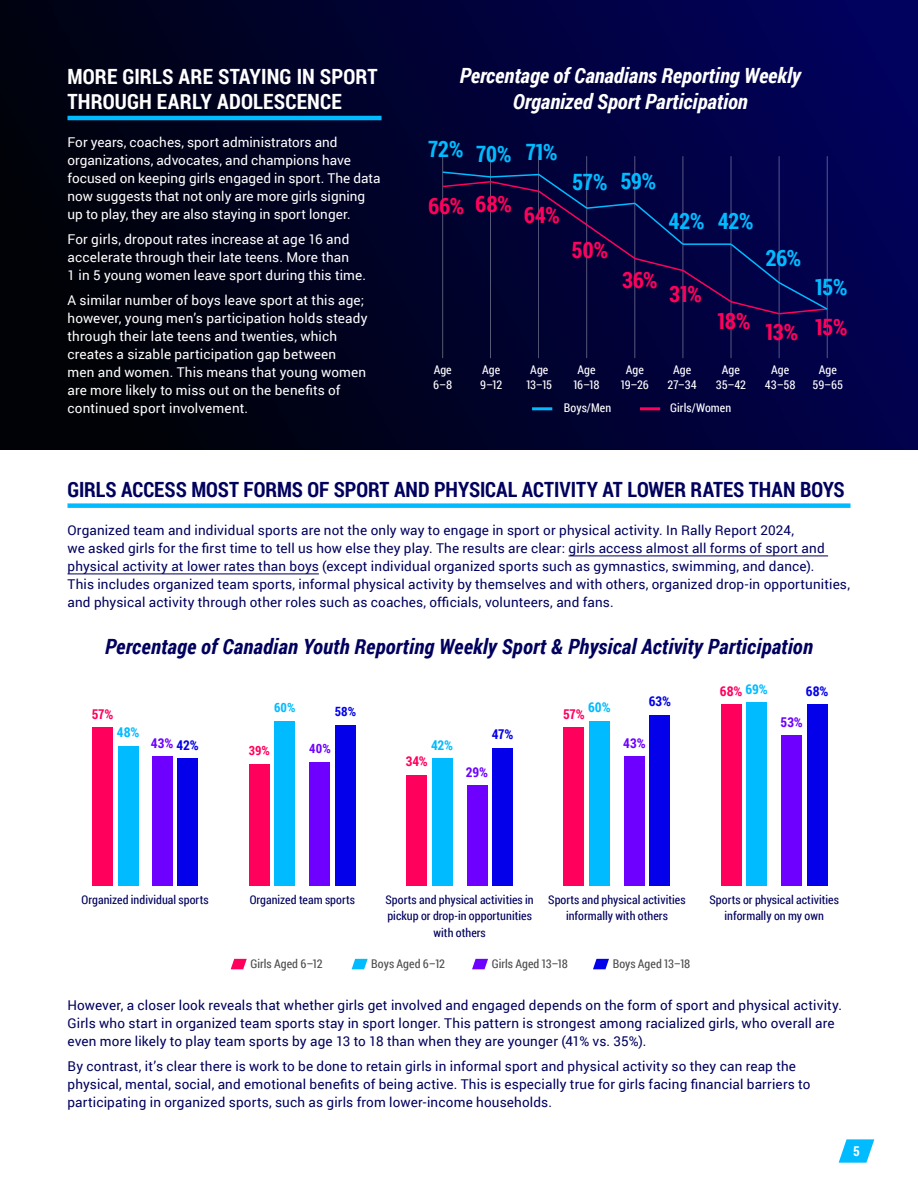
<style>
.page{position:relative;width:918px;height:1188px;background:#fff}
.page>*{position:absolute;margin:0;border:0;box-sizing:border-box;transform-origin:0 0}
.t1{font:700 22.5px "Roboto Condensed";letter-spacing:-.015em;color:#ff005c}
.t2{font:700 22.5px "Roboto Condensed";letter-spacing:-.02em;color:#0bf}
.t3{font:italic 700 21px "Roboto Condensed";letter-spacing:.01em;color:#01015e}
.t4{font:700 21px "Roboto Condensed";color:#01015e}
.t5{font:italic 700 21px/25.5px "Roboto Condensed";color:#fff;text-align:center}
.t6{font:700 21px/25.5px "Roboto Condensed";letter-spacing:.01em;color:#fff}
.t7{font:13.5px/18px "Roboto";letter-spacing:.01em;color:#01015e}
.t8{font:13.5px/18px "Roboto";letter-spacing:.005em;color:#fff}
.t9{font:700 13.5px "Roboto Condensed";letter-spacing:.005em;color:#ff005c}
.t10{font:700 13.5px "Roboto Condensed";letter-spacing:.005em;color:#6d00ff}
.t11{font:700 13.5px "Roboto Condensed";color:#0bf}
.t12{font:700 13.5px "Roboto Condensed";color:#0400e9}
.t13{font:700 13.5px "Roboto Condensed";color:#fff}
.t14{font:700 12.75px "Roboto Condensed";color:#ff005c}
.t15{font:700 12.75px "Roboto Condensed";color:#0bf}
.t16{font:700 12.75px "Roboto Condensed";color:#6d00ff}
.t17{font:700 12.75px "Roboto Condensed";color:#0400e9}
.t18{font:12px/16.5px "Roboto Condensed";letter-spacing:.005em;color:#01015e;text-align:center}
.t19{font:12px/15px "Roboto Condensed";color:#fff;text-align:center}
.t20{font:12px "Roboto Condensed";color:#4d4d4f}
.s1{color:#0400e9}
</style>
<div class="page">
<div style="left:0;top:0;width:918px;height:449px;background:linear-gradient(to right,#000205,#010159)"></div>
<hr style="left:68px;top:116px;width:314px;height:4px;background:#0bf">
<div style="left:68px;top:503px;width:782px;height:5px;background:#0bf"></div>
<hr style="left:569px;top:556px;width:259px;height:1px;background:#01015e">
<hr style="left:68px;top:574px;width:251px;height:1px;background:#01015e">
<hr style="left:442px;top:156px;width:1px;height:202px;background:#fff">
<hr style="left:827px;top:156px;width:1px;height:202px;background:#fff">
<hr style="left:779px;top:156px;width:1px;height:202px;background:#fff">
<hr style="left:731px;top:156px;width:1px;height:202px;background:#fff">
<hr style="left:683px;top:156px;width:1px;height:202px;background:#fff">
<hr style="left:635px;top:156px;width:1px;height:202px;background:#fff">
<hr style="left:586px;top:156px;width:1px;height:202px;background:#fff">
<hr style="left:538px;top:156px;width:1px;height:202px;background:#fff">
<hr style="left:490px;top:156px;width:1px;height:202px;background:#fff">
<svg style="left:441px;top:311px;width:388px;height:5px;background:#0a033c"></svg>
<svg style="left:441px;top:171px;width:388px;height:140px;background:#050541"></svg>
<svg style="left:231px;top:959px;width:16px;height:10px"></svg>
<svg style="left:352px;top:959px;width:16px;height:10px"></svg>
<svg style="left:472px;top:959px;width:16px;height:10px"></svg>
<svg style="left:593px;top:959px;width:16px;height:10px"></svg>
<hr style="left:532px;top:407px;width:20px;height:3px;background:#0bf">
<hr style="left:640px;top:407px;width:20px;height:3px;background:#ff005c">
<div style="left:92px;top:727px;width:21px;height:159px;background:#ff005c"></div>
<div style="left:118px;top:746px;width:20px;height:140px;background:#0bf"></div>
<div style="left:152px;top:756px;width:20px;height:130px;background:#6d00ff"></div>
<div style="left:178px;top:758px;width:20px;height:128px;background:#0400e9"></div>
<div style="left:721px;top:705px;width:20px;height:181px;background:#ff005c"></div>
<div style="left:747px;top:703px;width:20px;height:183px;background:#0bf"></div>
<div style="left:782px;top:736px;width:20px;height:150px;background:#6d00ff"></div>
<div style="left:807px;top:705px;width:20px;height:181px;background:#0400e9"></div>
<div style="left:249px;top:765px;width:20px;height:121px;background:#ff005c"></div>
<div style="left:275px;top:721px;width:20px;height:165px;background:#0bf"></div>
<div style="left:310px;top:763px;width:20px;height:123px;background:#6d00ff"></div>
<div style="left:335px;top:725px;width:21px;height:161px;background:#0400e9"></div>
<div style="left:564px;top:727px;width:20px;height:159px;background:#ff005c"></div>
<div style="left:589px;top:721px;width:21px;height:165px;background:#0bf"></div>
<div style="left:624px;top:756px;width:21px;height:130px;background:#6d00ff"></div>
<div style="left:650px;top:715px;width:20px;height:171px;background:#0400e9"></div>
<div style="left:407px;top:775px;width:20px;height:111px;background:#ff005c"></div>
<div style="left:432px;top:758px;width:20px;height:128px;background:#0bf"></div>
<div style="left:467px;top:785px;width:20px;height:101px;background:#6d00ff"></div>
<div style="left:492px;top:748px;width:21px;height:138px;background:#0400e9"></div>
<svg style="left:839px;top:1139px;width:35px;height:24px"></svg>
<h2 class="t6" style="left:68px;top:62px;width:312px">MORE GIRLS ARE STAYING IN SPORT<br>THROUGH EARLY ADOLESCENCE</h2>
<p class="t8" style="left:68px;top:133px;width:315px">For years, coaches, sport administrators and organizations, advocates, and champions have focused on keeping girls engaged in sport. The data now suggests that not only are more girls signing up to play, they are also staying in sport longer.</p>
<p class="t8" style="left:68px;top:230px;width:300px">For girls, dropout rates increase at age 16 and accelerate through their late teens. More than<br>1 in 5 young women leave sport during this time.</p>
<p class="t8" style="left:68px;top:290px;width:301px">A similar number of boys leave sport at this age; however, young men’s participation holds steady through their late teens and twenties, which creates a sizable participation gap between<br>men and women. This means that young women are more likely to miss out on the benefits of continued sport involvement.</p>
<h2 class="t5" style="left:460px;top:62px;width:343px">Percentage of Canadians Reporting Weekly<br>Organized Sport Participation</h2>
<h1 class="t2" style="left:429px;top:137px;width:131px">72% 70% 71%</h1>
<h1 class="t1" style="left:428px;top:190px;width:38px">66%</h1>
<h1 class="t1" style="left:475px;top:188px;width:38px">68%</h1>
<h1 class="t1" style="left:524px;top:199px;width:38px">64%</h1>
<h1 class="t2" style="left:572px;top:165px;width:86px">57% 59%</h1>
<h1 class="t1" style="left:572px;top:234px;width:38px">50%</h1>
<h1 class="t1" style="left:622px;top:264px;width:37px">36%</h1>
<h1 class="t2" style="left:669px;top:205px;width:87px">42% 42%</h1>
<h1 class="t1" style="left:669px;top:278px;width:34px">31%</h1>
<h1 class="t1" style="left:718px;top:305px;width:35px">18%</h1>
<h1 class="t2" style="left:766px;top:243px;width:37px">26%</h1>
<h1 class="t1" style="left:766px;top:316px;width:34px">13%</h1>
<h1 class="t2" style="left:815px;top:271px;width:34px">15%</h1>
<h1 class="t1" style="left:815px;top:311px;width:34px">15%</h1>
<p class="t19" style="left:433px;top:362px;width:20px;text-align:left">Age<br>6–8</p>
<p class="t19" style="left:480px;top:362px;width:24px;text-align:left">Age<br>9–12</p>
<p class="t19" style="left:526px;top:362px;width:27px">Age<br>13–15</p>
<p class="t19" style="left:573px;top:362px;width:28px">Age<br>16–18</p>
<p class="t19" style="left:621px;top:362px;width:30px">Age<br>19–26</p>
<p class="t19" style="left:667px;top:362px;width:31px">Age<br>27–34</p>
<p class="t19" style="left:716px;top:362px;width:32px">Age<br>35–42</p>
<p class="t19" style="left:765px;top:362px;width:32px">Age<br>43–58</p>
<p class="t19" style="left:813px;top:362px;width:32px">Age<br>59–65</p>
<p class="t19" style="left:564px;top:400px;width:49px">Boys/Men</p>
<p class="t19" style="left:670px;top:400px;width:62px">Girls/Women</p>
<h2 class="t4" style="left:68px;top:474px;width:779px">GIRLS ACCESS MOST FORMS OF SPORT AND PHYSICAL ACTIVITY AT LOWER RATES THAN BOYS</h2>
<p class="t7" style="left:68px;top:521px;width:784px">Organized team and individual sports are not the only way to engage in sport or physical activity. In Rally Report 2024,<br>we asked girls for the first time to tell us how else they play. The results are clear: girls access almost all forms of sport and physical activity at lower rates than boys (except individual organized sports such as gymnastics, swimming, and dance).<br>This includes organized team sports, informal physical activity by themselves and with others, organized drop-in opportunities, and physical activity through other roles such as coaches, officials, volunteers, and fans.</p>
<h2 class="t3" style="left:105px;top:631px;width:709px">Percentage of Canadian Youth Reporting Weekly Sport &amp; Physical Activity Participation</h2>
<p class="t9" style="left:92px;top:704px;width:23px">57%</p>
<p class="t11" style="left:117px;top:723px;width:24px">48%</p>
<p class="t10" style="left:151px;top:733px;width:49px">43% <span class="s1">42%</span></p>
<p class="t15" style="left:274px;top:698px;width:23px">60%</p>
<p class="t14" style="left:249px;top:742px;width:23px">39%</p>
<p class="t11" style="left:588px;top:698px;width:24px">60%</p>
<p class="t17" style="left:335px;top:702px;width:23px">58%</p>
<p class="t9" style="left:563px;top:704px;width:23px">57%</p>
<p class="t16" style="left:309px;top:740px;width:23px">40%</p>
<p class="t11" style="left:431px;top:735px;width:24px">42%</p>
<p class="t9" style="left:406px;top:752px;width:24px">34%</p>
<p class="t12" style="left:492px;top:725px;width:23px">47%</p>
<p class="t10" style="left:466px;top:762px;width:24px">29%</p>
<p class="t12" style="left:649px;top:692px;width:24px">63%</p>
<p class="t10" style="left:623px;top:733px;width:24px">43%</p>
<p class="t9" style="left:720px;top:682px;width:49px">68% <sup>69%</sup></p>
<p class="t12" style="left:806px;top:682px;width:24px">68%</p>
<p class="t10" style="left:781px;top:713px;width:24px">53%</p>
<p class="t18" style="left:82px;top:891px;width:129px">Organized individual sports</p>
<p class="t18" style="left:250px;top:891px;width:107px">Organized team sports</p>
<p class="t18" style="left:386px;top:891px;width:150px">Sports and physical activities in pickup or drop-in opportunities with others</p>
<p class="t18" style="left:548px;top:891px;width:139px">Sports and physical activities informally with others</p>
<p class="t18" style="left:709px;top:891px;width:131px">Sports or physical activities informally on my own</p>
<p class="t20" style="left:250px;top:955px;width:74px">Girls Aged 6–12</p>
<p class="t20" style="left:371px;top:955px;width:75px">Boys Aged 6–12</p>
<p class="t20" style="left:492px;top:955px;width:78px">Girls Aged 13–18</p>
<p class="t20" style="left:613px;top:955px;width:79px">Boys Aged 13–18</p>
<p class="t7" style="left:68px;top:996px;width:776px">However, a closer look reveals that whether girls get involved and engaged depends on the form of sport and physical activity.<br>Girls who start in organized team sports stay in sport longer. This pattern is strongest among racialized girls, who overall are even more likely to play team sports by age 13 to 18 than when they are younger (41% vs. 35%).</p>
<p class="t7" style="left:68px;top:1057px;width:744px">By contrast, it’s clear there is work to be done to retain girls in informal sport and physical activity so they can reap the physical, mental, social, and emotional benefits of being active. This is especially true for girls facing financial barriers to participating in organized sports, such as girls from lower-income households.</p>
<p class="t13" style="left:853px;top:1142px;width:8px">5</p>
</div>
